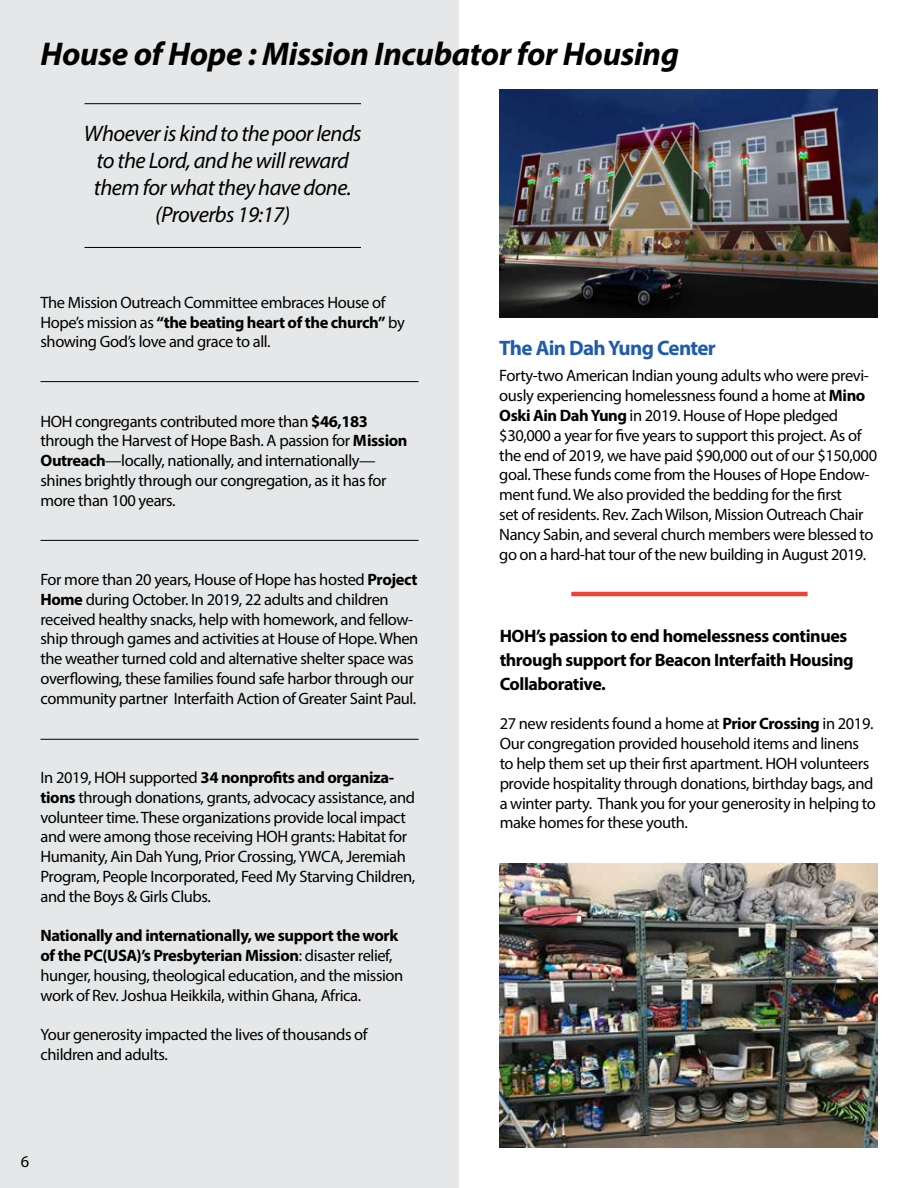
<style>
.page{position:relative;width:918px;height:1188px;background:#fff}
.page>*{position:absolute;margin:0;border:0;box-sizing:border-box;transform-origin:0 0}
.t1{font:italic 700 33px "Myriad Pro";letter-spacing:-.01em;color:#000}
.t2{font:italic 22.5px/27px "Myriad Pro";letter-spacing:-.025em;color:#000;text-align:center}
.t3{font:700 21px "Myriad Pro";letter-spacing:-.03em;color:#205caa}
.t4{font:700 18px/24px "Myriad Pro";letter-spacing:-.025em;color:#000}
.t5{font:16.5px/19.8px "Myriad Pro";letter-spacing:-.025em;color:#000}
.s1{font-weight:700}
</style>
<div class="page">
<div style="left:0;top:0;width:459px;height:1188px;background:#e6e7e8"></div>
<hr style="left:85px;top:103px;width:276px;height:1px;background:#000">
<hr style="left:85px;top:247px;width:276px;height:1px;background:#000">
<img style="left:499px;top:864px;width:379px;height:283px">
<hr style="left:40px;top:381px;width:378px;height:1px;background:#000">
<hr style="left:40px;top:540px;width:378px;height:1px;background:#000">
<img style="left:500px;top:90px;width:378px;height:228px">
<hr style="left:40px;top:739px;width:378px;height:1px;background:#000">
<hr style="left:571px;top:592px;width:237px;height:4px;background:#ef4135">
<h1 class="t1" style="left:40px;top:33px;width:640px">House of Hope : Mission Incubator for Housing</h1>
<h2 class="t2" style="left:84px;top:120px;width:279px">Whoever is kind to the poor lends to the Lord, and he will reward them for what they have done. (Proverbs 19:17)</h2>
<p class="t5" style="left:40px;top:292px;width:366px">The Mission Outreach Committee embraces House of<br>Hope’s mission as <span class="s1">“the beating heart of the church”</span> by showing God’s love and grace to all.</p>
<p class="t5" style="left:40px;top:411px;width:369px">HOH congregants contributed more than <span class="s1">$46,183 </span>through the Harvest of Hope Bash. A passion for <span class="s1">Mission Outreach</span>—locally, nationally, and internationally— shines brightly through our congregation, as it has for more than 100 years.</p>
<p class="t5" style="left:40px;top:569px;width:379px">For more than 20 years, House of Hope has hosted <span class="s1">Project Home</span> during October. In 2019, 22 adults and children received healthy snacks, help with homework, and fellow&shy;ship through games and activities at House of Hope. When the weather turned cold and alternative shelter space was overflowing, these families found safe harbor through our community partner Interfaith Action of Greater Saint Paul.</p>
<p class="t5" style="left:40px;top:767px;width:376px">In 2019, HOH supported <span class="s1">34 nonprofits and organiza&shy;tions</span> through donations, grants, advocacy assistance, and volunteer time. These organizations provide local impact and were among those receiving HOH grants: Habitat for Humanity, Ain Dah Yung, Prior Crossing, YWCA, Jeremiah Program, People Incorporated, Feed My Starving Children, and the Boys &amp; Girls Clubs.</p>
<p class="t5" style="left:40px;top:926px;width:364px"><span class="s1">Nationally and internationally, we support the work of the PC(USA)’s Presbyterian Mission</span>: disaster relief, hunger, housing, theological education, and the mission work of Rev. Joshua Heikkila, within Ghana, Africa.</p>
<p class="t5" style="left:40px;top:1025px;width:329px">Your generosity impacted the lives of thousands of children and adults.</p>
<p class="t3" style="left:499px;top:334px;width:218px">The Ain Dah Yung Center</p>
<p class="t5" style="left:499px;top:366px;width:379px">Forty-two American Indian young adults who were previ&shy;ously experiencing homelessness found a home at <span class="s1">Mino Oski Ain Dah Yung</span> in 2019. House of Hope pledged $30,000 a year for five years to support this project. As of the end of 2019, we have paid $90,000 out of our $150,000 goal. These funds come from the Houses of Hope Endow&shy;ment fund.We also provided the bedding for the first<br>set of residents. Rev. Zach Wilson, Mission Outreach Chair Nancy Sabin, and several church members were blessed to go on a hard-hat tour of the new building in August 2019.</p>
<p class="t4" style="left:500px;top:623px;width:356px">HOH’s passion to end homelessness continues through support for Beacon Interfaith Housing<br>Collaborative.</p>
<p class="t5" style="left:500px;top:714px;width:378px">27 new residents found a home at <span class="s1">Prior Crossing</span> in 2019.<br>Our congregation provided household items and linens to help them set up their first apartment. HOH volunteers provide hospitality through donations, birthday bags, and a winter party. Thank you for your generosity in helping to make homes for these youth.</p>
<p class="t5" style="left:21px;top:1151px;width:10px">6</p>
</div>
